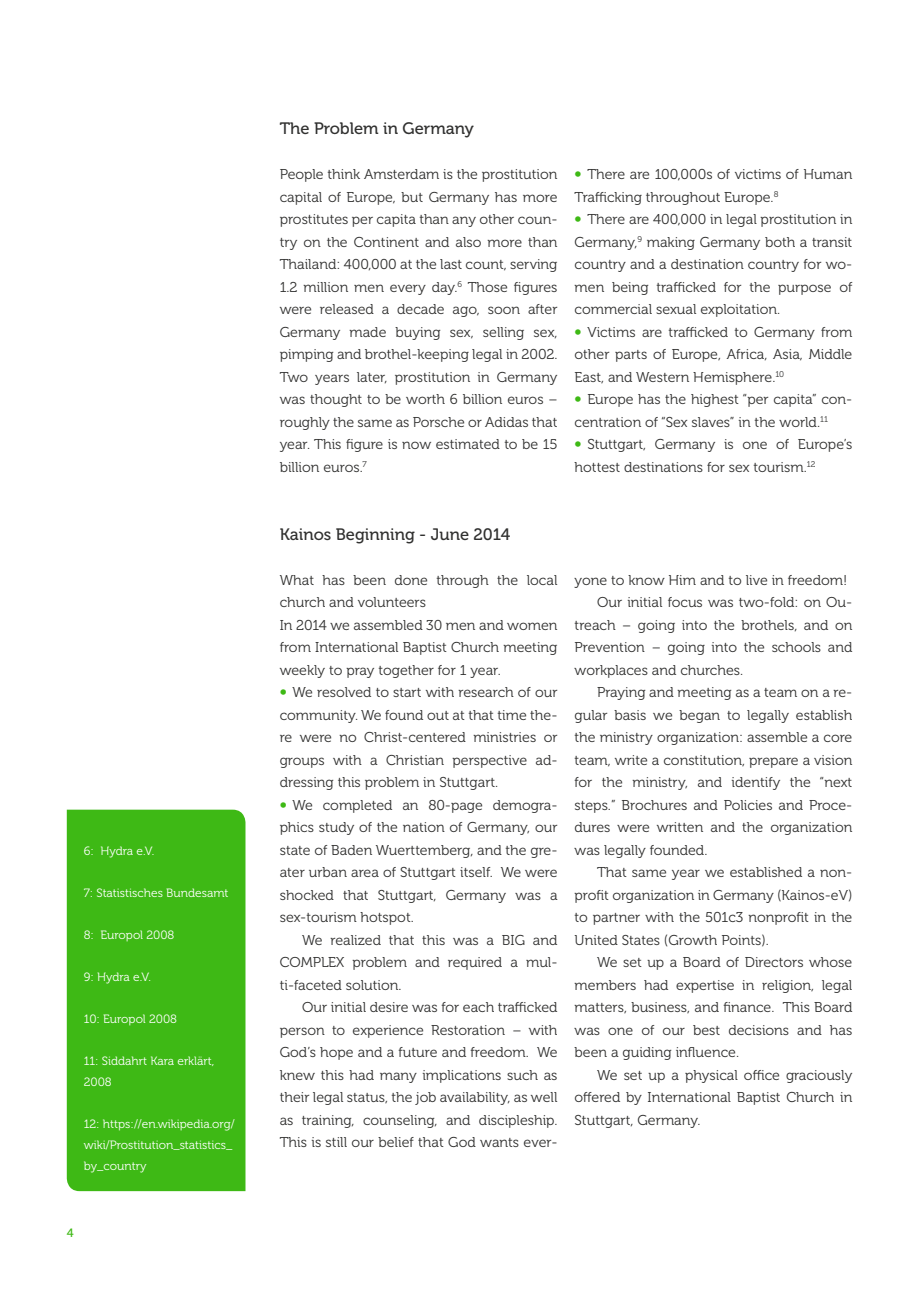
<style>
.page{position:relative;width:919px;height:1289px;background:#fff}
.page>*{position:absolute;margin:0;border:0;box-sizing:border-box;transform-origin:0 0}
.t1{font:16.5px "Museo 500";color:#313130}
.t2{font:14.25px/22.5px "Museo 300";color:#313130;text-align:justify}
.t3{font:12px/21px "Museo 300";color:#fff}
.t4{font:12px "Museo 500";color:#3eb915}
.s1{font-family:"Museo Slab 700";color:#3eb915}
</style>
<div class="page">
<div style="left:67px;top:809px;width:178px;height:382px;background:#3eb915"></div>
<p class="t3" style="left:84px;top:840px;width:72px">6: Hydra e.V.</p>
<p class="t3" style="left:84px;top:882px;width:146px">7: Statistisches Bundesamt</p>
<p class="t3" style="left:84px;top:924px;width:92px">8: Europol 2008</p>
<p class="t3" style="left:84px;top:966px;width:69px">9: Hydra e.V.</p>
<p class="t3" style="left:84px;top:1008px;width:95px">10: Europol 2008</p>
<p class="t3" style="left:84px;top:1050px;width:132px">11: Siddahrt Kara erklärt,<br>2008</p>
<p class="t3" style="left:84px;top:1113px;width:152px">12: https://en.wikipedia.org/ wiki/Prostitution_statistics_ by_country</p>
<p class="t4" style="left:67px;top:1226px;width:8px">4</p>
<p class="t1" style="left:280px;top:120px;width:196px">The Problem in Germany</p>
<p class="t2" style="left:280px;top:163px;width:279px">People think Amsterdam is the prostitution capital of Europe, but Germany has more prostitutes per capita than any other coun&shy;try on the Continent and also more than Thailand: 400,000 at the last count, serving 1.2 million men every day.<sup>6</sup> Those figures were released a decade ago, soon after Germany made buying sex, selling sex, pimping and brothel-keeping legal in 2002.<br>Two years later, prostitution in Germany was thought to be worth 6 billion euros – roughly the same as Porsche or Adidas that year. This figure is now estimated to be 15 billion euros.<sup>7</sup></p>
<p class="t2" style="left:574px;top:163px;width:279px;text-align:left"><span class="s1">∞</span> There are 100,000s of victims of Human Trafficking throughout Europe.<sup>8<br></sup><span class="s1">∞</span> There are 400,000 in legal prostitution in Germany,<sup>9</sup> making Germany both a transit country and a destination country for wo&shy;men being trafficked for the purpose of commercial sexual exploitation.<br><span class="s1">∞</span> Victims are trafficked to Germany from other parts of Europe, Africa, Asia, Middle East, and Western Hemisphere.<sup>10<br></sup><span class="s1">∞</span> Europe has the highest “per capita” con&shy;centration of “Sex slaves” in the world.<sup>11<br></sup><span class="s1">∞</span> Stuttgart, Germany is one of Europe’s hottest destinations for sex tourism.<sup>12</sup></p>
<p class="t1" style="left:280px;top:525px;width:232px">Kainos Beginning - June 2014</p>
<p class="t2" style="left:280px;top:568px;width:279px;text-align:left">What has been done through the local church and volunteers<br>In 2014 we assembled 30 men and women from International Baptist Church meeting weekly to pray together for 1 year.<br><span class="s1">∞</span> We resolved to start with research of our community. We found out at that time the&shy;re were no Christ-centered ministries or groups with a Christian perspective ad&shy;dressing this problem in Stuttgart.<br><span class="s1">∞</span> We completed an 80-page demogra&shy;phics study of the nation of Germany, our state of Baden Wuerttemberg, and the gre&shy;ater urban area of Stuttgart itself. We were shocked that Stuttgart, Germany was a sex-tourism hotspot.</p>
<p class="t2" style="left:280px;top:928px;width:279px;text-indent:23px">We realized that this was a BIG and COMPLEX problem and required a mul&shy;ti-faceted solution.</p>
<p class="t2" style="left:280px;top:996px;width:279px;text-indent:23px">Our initial desire was for each trafficked person to experience Restoration – with God’s hope and a future and freedom. We knew this had many implications such as their legal status, the job availability, as well as training, counseling, and discipleship.<br>This is still our belief that God wants ever-</p>
<p class="t2" style="left:574px;top:568px;width:274px">yone to know Him and to live in freedom!</p>
<p class="t2" style="left:597px;top:591px;width:257px">Our initial focus was two-fold: on Ou-</p>
<p class="t2" style="left:574px;top:613px;width:279px">treach – going into the brothels, and on</p>
<p class="t2" style="left:574px;top:636px;width:279px">Prevention – going into the schools and</p>
<p class="t2" style="left:574px;top:658px;width:170px">workplaces and churches.</p>
<p class="t2" style="left:597px;top:681px;width:257px">Praying and meeting as a team on a re-</p>
<p class="t2" style="left:574px;top:703px;width:279px">gular basis we began to legally establish</p>
<p class="t2" style="left:574px;top:726px;width:279px">the ministry organization: assemble a core</p>
<p class="t2" style="left:574px;top:748px;width:279px">team, write a constitution, prepare a vision</p>
<p class="t2" style="left:574px;top:771px;width:279px">for the ministry, and identify the “next</p>
<p class="t2" style="left:574px;top:793px;width:279px">steps.” Brochures and Policies and Proce-</p>
<p class="t2" style="left:574px;top:816px;width:279px">dures were written and the organization</p>
<p class="t2" style="left:574px;top:838px;width:134px">was legally founded.</p>
<p class="t2" style="left:597px;top:861px;width:257px">That same year we established a non-</p>
<p class="t2" style="left:574px;top:883px;width:279px">profit organization in Germany (Kainos-eV)</p>
<p class="t2" style="left:574px;top:906px;width:279px">to partner with the 501c3 nonprofit in the</p>
<p class="t2" style="left:574px;top:928px;width:196px">United States (Growth Points).</p>
<p class="t2" style="left:597px;top:951px;width:257px">We set up a Board of Directors whose</p>
<p class="t2" style="left:574px;top:973px;width:279px">members had expertise in religion, legal</p>
<p class="t2" style="left:574px;top:996px;width:279px">matters, business, and finance. This Board</p>
<p class="t2" style="left:574px;top:1018px;width:279px">was one of our best decisions and has</p>
<p class="t2" style="left:574px;top:1041px;width:166px">been a guiding influence.</p>
<p class="t2" style="left:597px;top:1063px;width:257px">We set up a physical office graciously</p>
<p class="t2" style="left:574px;top:1086px;width:279px">offered by International Baptist Church in</p>
<p class="t2" style="left:574px;top:1108px;width:127px">Stuttgart, Germany.</p>
</div>
